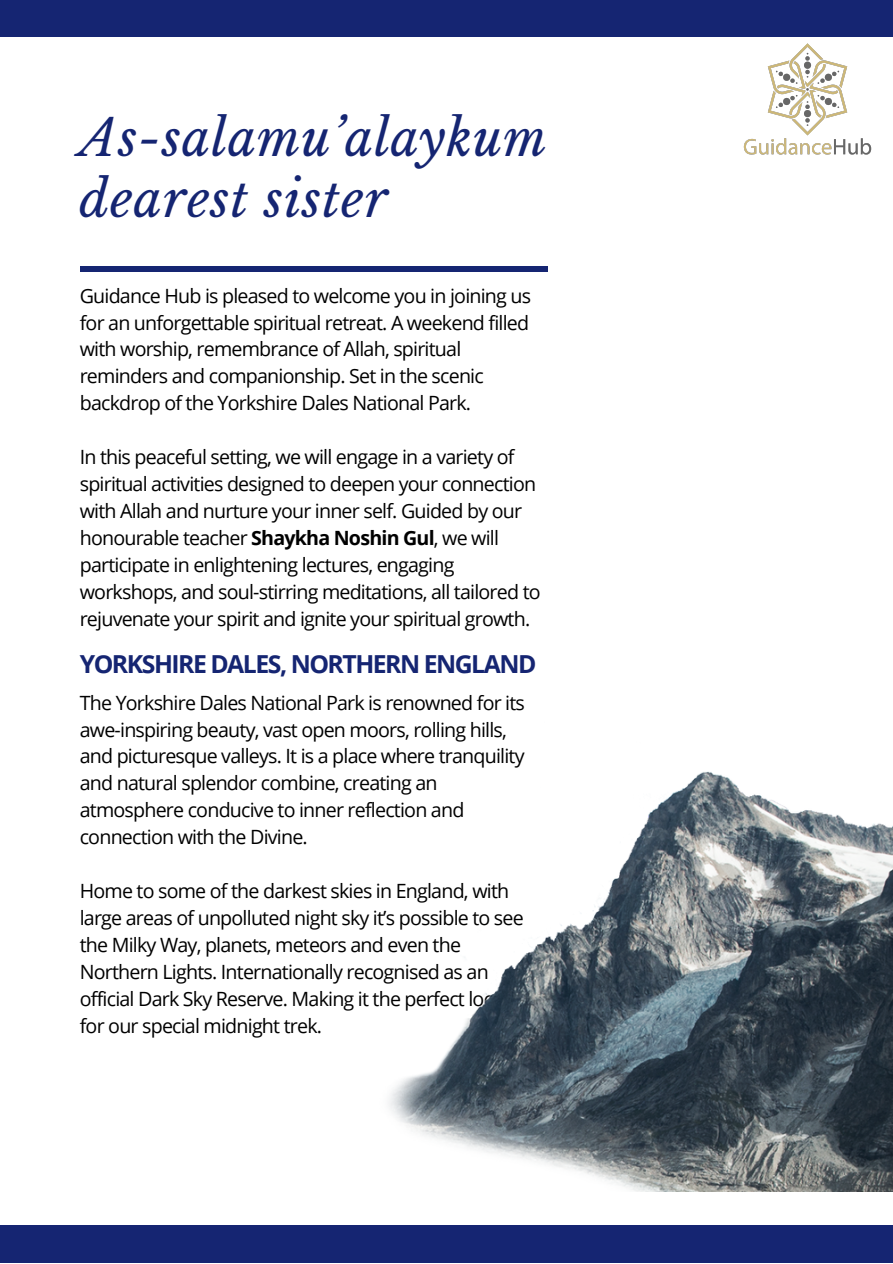
<style>
.page{position:relative;width:893px;height:1264px;background:#fff}
.page>*{position:absolute;margin:0;border:0;box-sizing:border-box;transform-origin:0 0}
.t1{font:italic 49.65px/60.8px "Libre Baskerville";letter-spacing:.02em;color:#152572}
.t2{font:700 24.75px "Open Sans";letter-spacing:-.06em;color:#152572}
.t3{font:19.65px/27px "Open Sans";letter-spacing:-.04em;color:#000}
.s1{font-weight:700}
</style>
<div class="page">
<div style="left:0;top:0;width:892px;height:36px;background:#152572"></div>
<div style="left:0;top:1224px;width:892px;height:38px;background:#152572"></div>
<hr style="left:80px;top:267px;width:467px;height:4px;background:#152572">
<img style="left:389px;top:771px;width:503px;height:420px">
<img style="left:743px;top:43px;width:128px;height:112px">
<p class="t1" style="left:79px;top:108px;width:469px">As-salamu’alaykum dearest sister</p>
<p class="t3" style="left:80px;top:281px;width:453px">Guidance Hub is pleased to welcome you in joining us for an unforgettable spiritual retreat. A weekend filled with worship, remembrance of Allah, spiritual reminders and companionship. Set in the scenic backdrop of the Yorkshire Dales National Park.</p>
<p class="t3" style="left:80px;top:443px;width:462px">In this peaceful setting, we will engage in a variety of spiritual activities designed to deepen your connection with Allah and nurture your inner self. Guided by our honourable teacher <span class="s1">Shaykha Noshin Gul</span>, we will participate in enlightening lectures, engaging workshops, and soul-stirring meditations, all tailored to rejuvenate your spirit and ignite your spiritual growth.</p>
<p class="t2" style="left:80px;top:646px;width:458px">YORKSHIRE DALES, NORTHERN ENGLAND</p>
<p class="t3" style="left:80px;top:688px;width:446px">The Yorkshire Dales National Park is renowned for its awe-inspiring beauty, vast open moors, rolling hills, and picturesque valleys. It is a place where tranquility and natural splendor combine, creating an atmosphere conducive to inner reflection and connection with the Divine.</p>
<p class="t3" style="left:80px;top:877px;width:457px">Home to some of the darkest skies in England, with large areas of unpolluted night sky it’s possible to see the Milky Way, planets, meteors and even the Northern Lights. Internationally recognised as an official Dark Sky Reserve. Making it the perfect location for our special midnight trek.</p>
</div>
